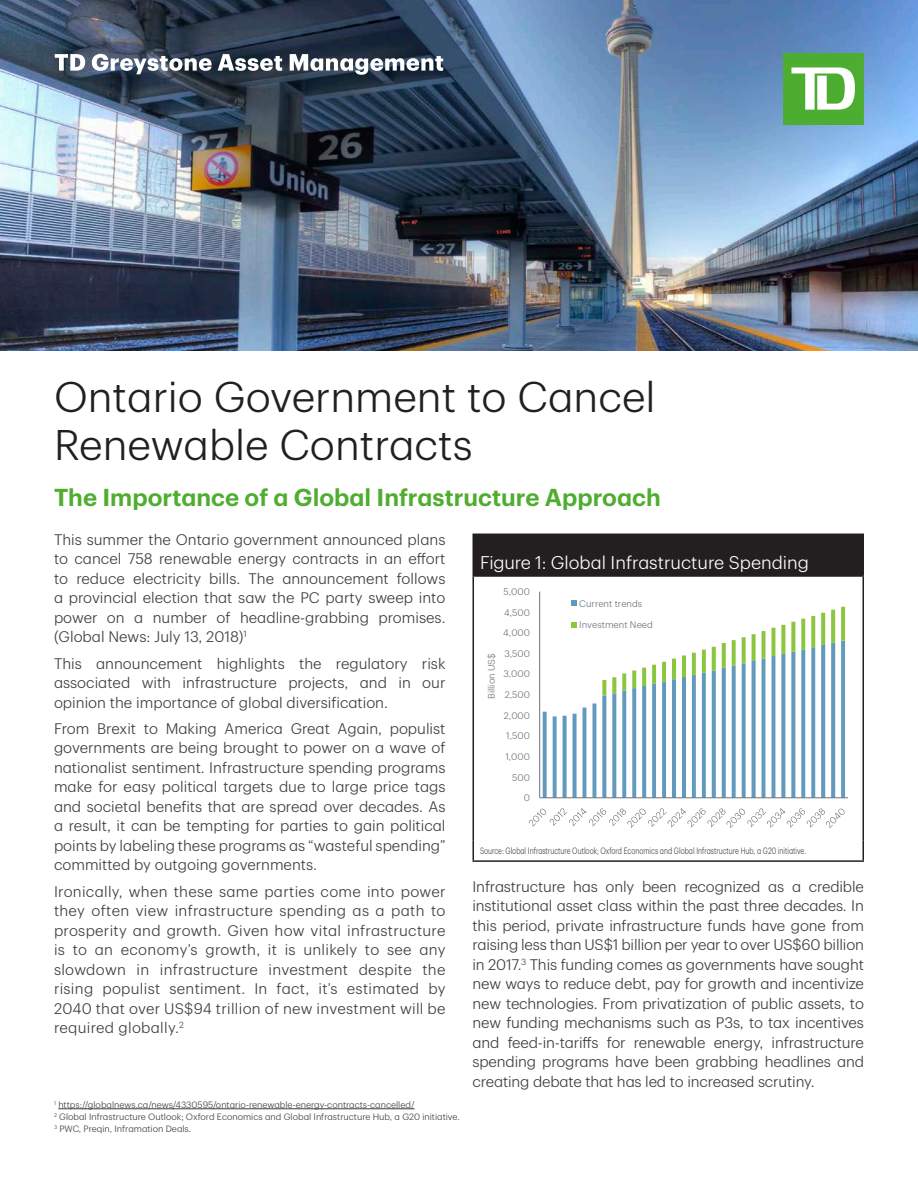
<style>
.page{position:relative;width:918px;height:1188px;background:#fff}
.page>*{position:absolute;margin:0;border:0;box-sizing:border-box;transform-origin:0 0}
.Interior_Headline{font:300 42px/48px "TD Graphik";color:#231f20}
.Body_Headline_2{font:600 24px "TD Graphik";color:#4fad2f}
.Table_Title{font:300 18px "TD Graphik";color:#fff}
.Body_Headline_2-2{font:300 15px/19.5px "TD Graphik";color:#3e3e3f;text-align:justify}
.t1{font:300 9.3px "TD Graphik";letter-spacing:.005em;color:#6a737b}
.t2{font:300 9px "TD Graphik";color:#3e3e3f}
.t3{font:300 9px "TD Graphik";color:#3e3e3f;scale:.75 1}
</style>
<div class="page">
<img style="left:0;top:0;width:918px;height:351px">
<svg style="left:783px;top:54px;width:81px;height:70px"></svg>
<svg style="left:55px;top:54px;width:388px;height:21px"></svg>
<div style="left:473px;top:534px;width:390px;height:42px;background:#231f20"></div>
<hr style="left:472px;top:577px;width:2px;height:263px;background:#231f20">
<hr style="left:862px;top:577px;width:2px;height:263px;background:#231f20">
<hr style="left:472px;top:534px;width:392px;height:1px;background:#231f20">
<hr style="left:472px;top:535px;width:2px;height:40px;background:#231f20">
<hr style="left:862px;top:535px;width:2px;height:40px;background:#231f20">
<hr style="left:472px;top:575px;width:392px;height:2px;background:#231f20">
<hr style="left:472px;top:840px;width:2px;height:20px;background:#231f20">
<hr style="left:862px;top:840px;width:2px;height:20px;background:#231f20">
<hr style="left:472px;top:860px;width:392px;height:2px;background:#231f20">
<svg style="left:543px;top:712px;width:4px;height:85px"></svg>
<svg style="left:553px;top:716px;width:4px;height:81px"></svg>
<svg style="left:563px;top:716px;width:4px;height:81px"></svg>
<svg style="left:573px;top:714px;width:4px;height:83px"></svg>
<hr style="left:583px;top:708px;width:3px;height:90px;background:#619abc">
<svg style="left:592px;top:703px;width:4px;height:94px"></svg>
<svg style="left:602px;top:695px;width:4px;height:102px"></svg>
<svg style="left:612px;top:693px;width:4px;height:104px"></svg>
<svg style="left:622px;top:690px;width:4px;height:107px"></svg>
<svg style="left:632px;top:688px;width:4px;height:109px"></svg>
<svg style="left:642px;top:686px;width:4px;height:111px"></svg>
<svg style="left:652px;top:684px;width:4px;height:113px"></svg>
<svg style="left:662px;top:682px;width:4px;height:115px"></svg>
<hr style="left:672px;top:679px;width:4px;height:119px;background:#619abc">
<hr style="left:682px;top:677px;width:4px;height:121px;background:#619abc">
<svg style="left:692px;top:675px;width:4px;height:122px"></svg>
<svg style="left:702px;top:673px;width:4px;height:124px"></svg>
<svg style="left:712px;top:670px;width:4px;height:127px"></svg>
<svg style="left:722px;top:668px;width:4px;height:129px"></svg>
<svg style="left:732px;top:665px;width:4px;height:132px"></svg>
<svg style="left:742px;top:663px;width:4px;height:134px"></svg>
<svg style="left:752px;top:661px;width:4px;height:136px"></svg>
<hr style="left:762px;top:659px;width:3px;height:139px;background:#619abc">
<hr style="left:772px;top:656px;width:3px;height:142px;background:#619abc">
<svg style="left:781px;top:654px;width:4px;height:143px"></svg>
<svg style="left:791px;top:652px;width:4px;height:145px"></svg>
<svg style="left:801px;top:649px;width:4px;height:148px"></svg>
<svg style="left:811px;top:647px;width:4px;height:150px"></svg>
<svg style="left:821px;top:645px;width:4px;height:152px"></svg>
<svg style="left:831px;top:643px;width:4px;height:154px"></svg>
<svg style="left:841px;top:641px;width:4px;height:156px"></svg>
<svg style="left:602px;top:680px;width:4px;height:15px"></svg>
<svg style="left:612px;top:677px;width:4px;height:16px"></svg>
<svg style="left:622px;top:673px;width:4px;height:17px"></svg>
<svg style="left:632px;top:671px;width:4px;height:17px"></svg>
<svg style="left:642px;top:668px;width:4px;height:18px"></svg>
<svg style="left:652px;top:665px;width:4px;height:19px"></svg>
<svg style="left:662px;top:662px;width:4px;height:20px"></svg>
<hr style="left:672px;top:659px;width:4px;height:20px;background:#8cc63f">
<hr style="left:682px;top:656px;width:4px;height:21px;background:#8cc63f">
<svg style="left:692px;top:653px;width:4px;height:22px"></svg>
<svg style="left:702px;top:650px;width:4px;height:23px"></svg>
<svg style="left:712px;top:647px;width:4px;height:23px"></svg>
<svg style="left:722px;top:643px;width:4px;height:25px"></svg>
<svg style="left:732px;top:640px;width:4px;height:25px"></svg>
<svg style="left:742px;top:637px;width:4px;height:26px"></svg>
<svg style="left:752px;top:634px;width:4px;height:27px"></svg>
<hr style="left:762px;top:631px;width:3px;height:28px;background:#8cc63f">
<hr style="left:772px;top:628px;width:3px;height:28px;background:#8cc63f">
<svg style="left:781px;top:625px;width:4px;height:29px"></svg>
<svg style="left:791px;top:622px;width:4px;height:30px"></svg>
<svg style="left:801px;top:619px;width:4px;height:30px"></svg>
<svg style="left:811px;top:616px;width:4px;height:31px"></svg>
<svg style="left:821px;top:613px;width:4px;height:32px"></svg>
<svg style="left:831px;top:610px;width:4px;height:33px"></svg>
<svg style="left:841px;top:607px;width:4px;height:34px"></svg>
<hr style="left:539px;top:592px;width:1px;height:206px;background:#6a737b">
<hr style="left:540px;top:797px;width:308px;height:1px;background:#6a737b">
<svg style="left:529px;top:808px;width:316px;height:20px"></svg>
<svg style="left:571px;top:601px;width:6px;height:5px"></svg>
<svg style="left:571px;top:622px;width:6px;height:6px"></svg>
<hr style="left:58px;top:1109px;width:357px;height:1px;background:#3e3e3f">
<p class="Interior_Headline" style="left:54px;top:370px;width:603px">Ontario Government to Cancel<br>Renewable Contracts</p>
<p class="Body_Headline_2" style="left:54px;top:479px;width:608px">The Importance of a Global Infrastructure Approach</p>
<p class="Body_Headline_2-2" style="left:54px;top:528px;width:393px">This summer the Ontario government announced plans to cancel 758 renewable energy contracts in an effort to reduce electricity bills. The announcement follows a provincial election that saw the PC party sweep into power on a number of headline-grabbing promises. (Global News: July 13, 2018)<sup>1</sup></p>
<p class="Body_Headline_2-2" style="left:54px;top:652px;width:393px">This announcement highlights the regulatory risk associated with infrastructure projects, and in our opinion the importance of global diversification.</p>
<p class="Body_Headline_2-2" style="left:54px;top:717px;width:393px">From Brexit to Making America Great Again, populist governments are being brought to power on a wave of nationalist sentiment. Infrastructure spending programs make for easy political targets due to large price tags and societal benefits that are spread over decades. As a result, it can be tempting for parties to gain political points by labeling these programs as “wasteful spending” committed by outgoing governments.</p>
<p class="Body_Headline_2-2" style="left:54px;top:880px;width:393px">Ironically, when these same parties come into power they often view infrastructure spending as a path to prosperity and growth. Given how vital infrastructure is to an economy’s growth, it is unlikely to see any slowdown in infrastructure investment despite the rising populist sentiment. In fact, it’s estimated by 2040 that over US$94 trillion of new investment will be required globally.<sup>2</sup></p>
<p class="Body_Headline_2-2" style="left:472px;top:875px;width:393px">Infrastructure has only been recognized as a credible institutional asset class within the past three decades. In this period, private infrastructure funds have gone from raising less than US$1 billion per year to over US$60 billion in 2017.<sup>3</sup> This funding comes as governments have sought new ways to reduce debt, pay for growth and incentivize new technologies. From privatization of public assets, to new funding mechanisms such as P3s, to tax incentives and feed-in-tariffs for renewable energy, infrastructure spending programs have been grabbing headlines and creating debate that has led to increased scrutiny.</p>
<p class="Table_Title" style="left:480px;top:549px;width:331px">Figure 1: Global Infrastructure Spending</p>
<p class="t1" style="left:504px;top:585px;width:28px">5,000</p>
<p class="t1" style="left:579px;top:597px;width:65px">Current trends</p>
<p class="t1" style="left:579px;top:618px;width:75px">Investment Need</p>
<p class="t1" style="left:504px;top:605px;width:27px">4,500</p>
<p class="t1" style="left:503px;top:626px;width:28px">4,000</p>
<p class="t1" style="left:504px;top:647px;width:27px">3,500</p>
<p class="t1" style="left:485px;top:699px;width:47px;rotate:-90deg">Billion US$</p>
<p class="t1" style="left:503px;top:667px;width:28px">3,000</p>
<p class="t1" style="left:505px;top:688px;width:27px">2,500</p>
<p class="t1" style="left:504px;top:708px;width:28px">2,000</p>
<p class="t1" style="left:506px;top:729px;width:25px">1,500</p>
<p class="t1" style="left:505px;top:750px;width:26px">1,000</p>
<p class="t1" style="left:512px;top:770px;width:19px">500</p>
<p class="t1" style="left:524px;top:791px;width:8px">0</p>
<p class="t3" style="left:480px;top:844px;width:436px">Source: Global Infrastructure Outlook; Oxford Economics and Global Infrastructure Hub, a G20 initiative.</p>
<p class="t2" style="left:54px;top:1098px;width:362px"><sup>1</sup> https://globalnews.ca/news/4330595/ontario-renewable-energy-contracts-cancelled/</p>
<p class="t2" style="left:54px;top:1110px;width:407px"><sup>2</sup> Global Infrastructure Outlook; Oxford Economics and Global Infrastructure Hub, a G20 initiative.</p>
<p class="t2" style="left:54px;top:1122px;width:139px"><sup>3</sup> PWC, Preqin, Inframation Deals.</p>
</div>
